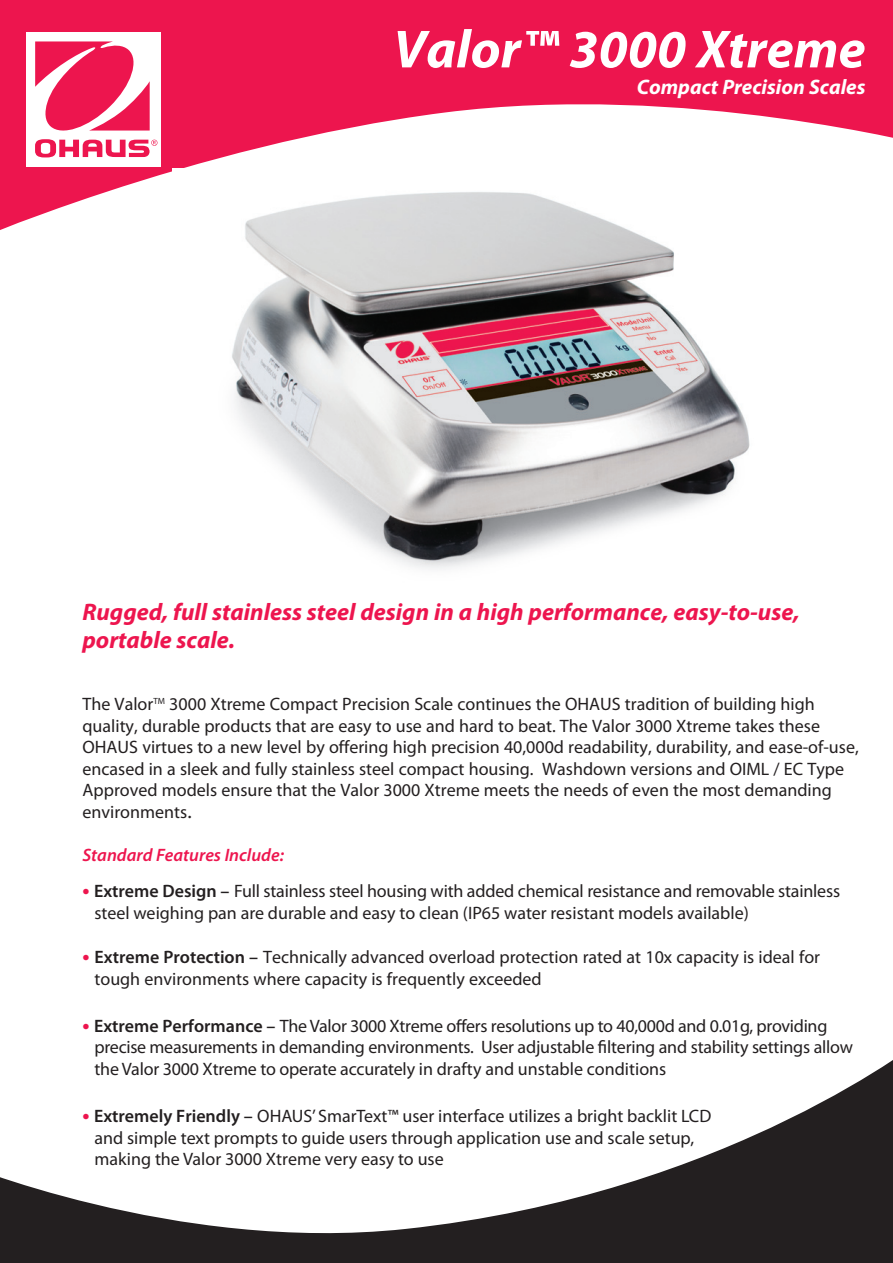
<style>
.page{position:relative;width:893px;height:1263px;background:#fff}
.page>*{position:absolute;margin:0;border:0;box-sizing:border-box;transform-origin:0 0}
.Cover_Product_Name{font:italic 700 54px "Myriad Pro";color:#fff}
.Cover_Headline_Text{font:italic 700 24px/28.8px "Myriad Pro";color:#ed154e}
.Cover_Product_Sub_Ti{font:italic 700 21px "Myriad Pro";color:#fff}
.t1{font:18px/21.6px "Myriad Pro";color:#231f20}
.t2{font:italic 600 18px "Myriad Pro";color:#ed154e}
.s1{font-family:"Officina Sans Book A"}
.s2{font-weight:700;font-size:21px;color:#ed154e}
.s3{font-weight:600}
</style>
<div class="page">
<svg style="left:0;top:0;width:893px;height:230px;fill:#ed154e"></svg>
<div style="left:26px;top:32px;width:135px;height:134px;background:#fff"></div>
<svg style="left:35px;top:41px;width:122px;height:116px"></svg>
<img style="left:172px;top:169px;width:630px;height:400px">
<svg style="left:0;top:1060px;width:893px;height:203px"></svg>
<p class="Cover_Product_Name" style="left:393px;top:14px;width:474px">Valor™ 3000 Xtreme</p>
<p class="Cover_Product_Sub_Ti" style="left:637px;top:74px;width:230px">Compact Precision Scales</p>
<p class="Cover_Headline_Text" style="left:82px;top:596px;width:719px">Rugged, full stainless steel design in a high performance, easy-to-use, portable scale.</p>
<p class="t1" style="left:82px;top:693px;width:778px">The Valor<sup>TM</sup> 3000 Xtreme Compact Precision Scale continues the OHAUS tradition of building high quality, durable products that are easy to use and hard to beat. The Valor 3000 Xtreme takes these OHAUS virtues to a new level by offering high precision 40,000d readability, durability, and ease-of-use, encased in a sleek and fully stainless steel compact housing. Washdown versions and OIML / EC Type Approved models ensure that the Valor 3000 Xtreme meets the needs of even the most demanding environments<span class="s1">.</span></p>
<p class="t2" style="left:82px;top:844px;width:203px">Standard Features Include:</p>
<p class="t1" style="left:94px;top:880px;width:747px;text-indent:-12px"><span class="s2">•</span> <span class="s3">Extreme Design –</span> Full stainless steel housing with added chemical resistance and removable stainless steel weighing pan are durable and easy to clean (IP65 water resistant models available)</p>
<p class="t1" style="left:94px;top:946px;width:727px;text-indent:-12px"><span class="s2">•</span> <span class="s3">Extreme Protection –</span> Technically advanced overload protection rated at 10x capacity is ideal for tough environments where capacity is frequently exceeded</p>
<p class="t1" style="left:94px;top:1015px;width:760px;text-indent:-12px"><span class="s2">•</span> <span class="s3">Extreme Performance –</span> The Valor 3000 Xtreme offers resolutions up to 40,000d and 0.01g, providing precise measurements in demanding environments. User adjustable filtering and stability settings allow the Valor 3000 Xtreme to operate accurately in drafty and unstable conditions</p>
<p class="t1" style="left:94px;top:1105px;width:618px;text-indent:-12px"><span class="s2">•</span> <span class="s3">Extremely Friendly –</span> OHAUS’ SmarText™ user interface utilizes a bright backlit LCD and simple text prompts to guide users through application use and scale setup, making the Valor 3000 Xtreme very easy to use</p>
</div>
